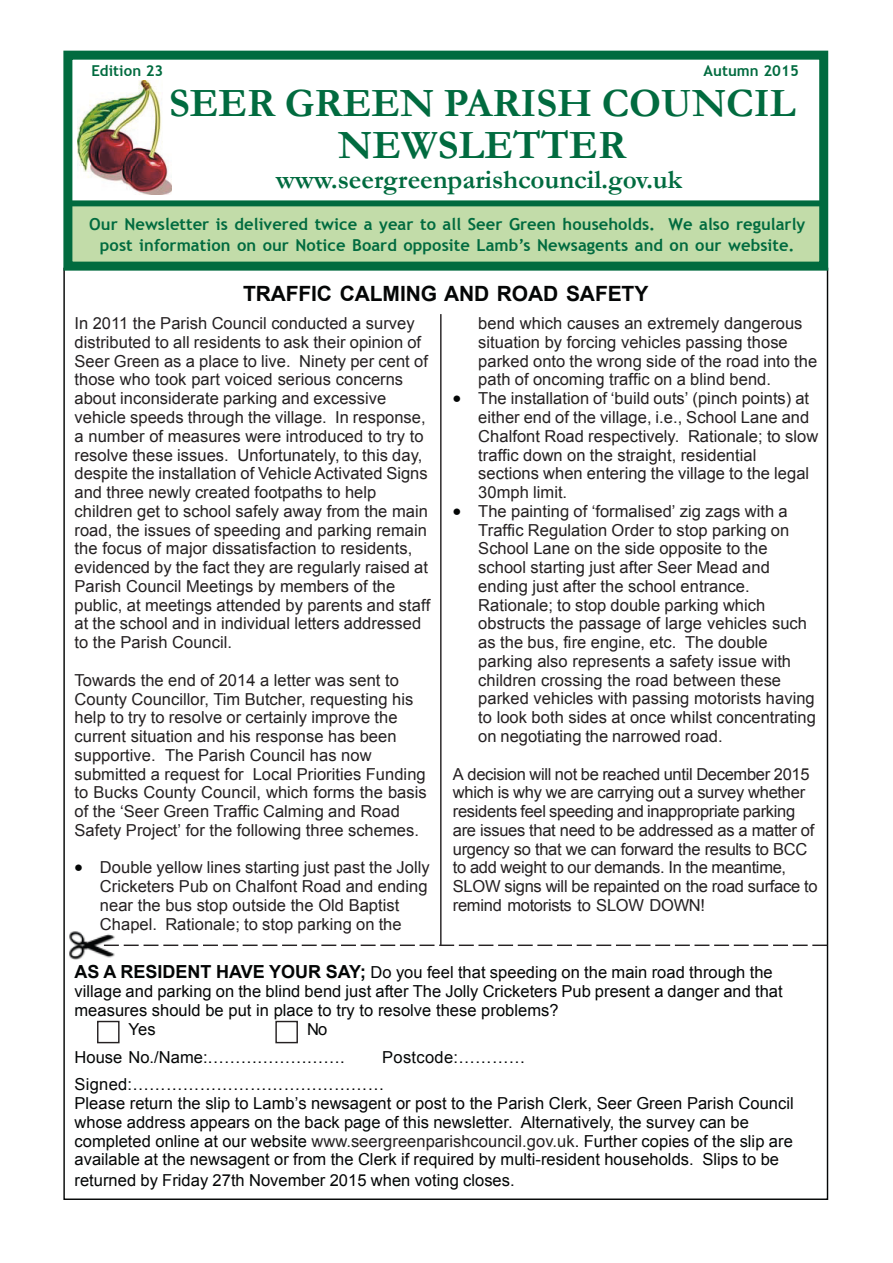
<style>
.page{position:relative;width:893px;height:1263px;background:#fff}
.page>*{position:absolute;margin:0;border:0;box-sizing:border-box;transform-origin:0 0}
.t1{font:700 40.5px/42px "Garamond";color:#016b3f;text-align:center}
.t2{font:700 27px "Garamond";letter-spacing:-.005em;color:#016b3f}
.t3{font:700 21px "Arial";letter-spacing:-.005em;color:#040606}
.t4{font:16.5px/18.8px "Arial";color:#252122}
.t5{font:16.5px/18.8px "Arial";color:#040606}
.t6{font:16.5px/18.8px "Arial";letter-spacing:-.02em;color:#252122}
.t7{font:700 16.5px/20.9px "Trebuchet MS";letter-spacing:.005em;color:#016b3f;text-align:center}
.t8{font:16.5px/27.8px "Arial";letter-spacing:.02em;color:#040606}
.t9{font:700 15px "Trebuchet MS";letter-spacing:.005em;color:#016b3f}
.s1{color:#040606}
.s2{font-weight:700;font-size:18px}
.s3{color:#252122}
</style>
<div class="page">
<img style="left:77px;top:80px;width:95px;height:114px">
<div style="left:71px;top:201px;width:749px;height:67px;background:#c2dca9"></div>
<div style="left:63px;top:51px;width:764px;height:219px;border:9px solid #016b3f"></div>
<div style="left:68px;top:200px;width:752px;height:6px;background:#016b3f"></div>
<hr style="left:440px;top:314px;width:1px;height:630px;background:#252122">
<div style="left:97px;top:1020px;width:22px;height:23px;border:1px solid #252122"></div>
<img style="left:69px;top:931px;width:47px;height:27px">
<svg style="left:104px;top:944px;width:723px;height:1px"></svg>
<div style="left:275px;top:1020px;width:23px;height:23px;border:1px solid #252122"></div>
<p class="t9" style="left:91px;top:61px;width:73px">Edition 23</p>
<p class="t9" style="left:703px;top:61px;width:97px">Autumn 2015</p>
<h1 class="t1" style="left:169px;top:82px;width:627px">SEER GREEN PARISH COUNCIL<br>NEWSLETTER</h1>
<h2 class="t2" style="left:276px;top:161px;width:407px">www.seergreenparishcouncil.gov.uk</h2>
<p class="t7" style="left:89px;top:213px;width:717px">Our Newsletter is delivered twice a year to all Seer Green households. We also regularly post information on our Notice Board opposite Lamb’s Newsagents and on our website.</p>
<p class="t3" style="left:243px;top:280px;width:406px">TRAFFIC CALMING AND ROAD SAFETY</p>
<p class="t4" style="left:74px;top:314px;width:357px">In 2011 the Parish Council conducted a survey distributed to all residents to ask their opinion of Seer Green as a place to live. Ninety per cent of those who took part voiced serious concerns about inconsiderate parking and excessive vehicle speeds through the village. In response, a number of measures were introduced to try to resolve these issues. Unfortunately, to this day, despite the installation of Vehicle Activated Signs and three newly created footpaths to help children get to school safely away from the main road, the issues of speeding and parking remain the focus of major dissatisfaction to residents, evidenced by the fact they are regularly raised at Parish Council Meetings by members of the public, at meetings attended by parents and staff at the school and in individual letters addressed to the Parish Council.</p>
<p class="t4" style="left:74px;top:670px;width:353px">Towards the end of 2014 a letter was sent to County Councillor, Tim Butcher, requesting his help to try to resolve or certainly improve the current situation and his response has been supportive. The Parish Council has now submitted a request for Local Priorities Funding to Bucks County Council, which forms the basis of the ‘Seer Green Traffic Calming and Road Safety Project’ for the following three schemes.</p>
<p class="t4" style="left:100px;top:858px;width:331px;text-indent:-25px"><span class="s1">•</span> Double yellow lines starting just past the Jolly Cricketers Pub on Chalfont Road and ending near the bus stop outside the Old Baptist Chapel. Rationale; to stop parking on the</p>
<p class="t4" style="left:478px;top:314px;width:340px">bend which causes an extremely dangerous situation by forcing vehicles passing those parked onto the wrong side of the road into the path of oncoming traffic on a blind bend.</p>
<p class="t4" style="left:478px;top:389px;width:341px;text-indent:-25px"><span class="s1">•</span> The installation of ‘build outs’ (pinch points) at either end of the village, i.e., School Lane and Chalfont Road respectively. Rationale; to slow traffic down on the straight, residential sections when entering the village to the legal 30mph limit.</p>
<p class="t4" style="left:478px;top:501px;width:339px;text-indent:-25px"><span class="s1">•</span> The painting of ‘formalised’ zig zags with a Traffic Regulation Order to stop parking on School Lane on the side opposite to the school starting just after Seer Mead and ending just after the school entrance.<br>Rationale; to stop double parking which obstructs the passage of large vehicles such as the bus, fire engine, etc. The double parking also represents a safety issue with children crossing the road between these parked vehicles with passing motorists having to look both sides at once whilst concentrating on negotiating the narrowed road.</p>
<p class="t6" style="left:452px;top:764px;width:366px">A decision will not be reached until December 2015 which is why we are carrying out a survey whether residents feel speeding and inappropriate parking are issues that need to be addressed as a matter of urgency so that we can forward the results to BCC to add weight to our demands. In the meantime, SLOW signs will be repainted on the road surface to remind motorists to SLOW DOWN!</p>
<p class="t5" style="left:74px;top:963px;width:699px"><span class="s2">AS A RESIDENT HAVE YOUR SAY;</span> Do you feel that speeding on the main road through the</p>
<p class="t5" style="left:74px;top:981px;width:709px">village and parking on the blind bend just after The Jolly Cricketers Pub present a danger and that</p>
<p class="t5" style="left:74px;top:1000px;width:485px">measures should be put in place to try to resolve these problems?</p>
<p class="t5" style="left:128px;top:1019px;width:28px">Yes</p>
<p class="t5" style="left:74px;top:1015px;width:271px;line-height:27.8px;text-indent:232px">No<br>House No./Name:…………………….</p>
<p class="t8" style="left:74px;top:1042px;width:452px;text-indent:307px">Postcode:…………<br>Signed:………………………………………</p>
<p class="t5" style="left:74px;top:1093px;width:720px">Please return the slip to Lamb’s newsagent or post to the Parish Clerk, Seer Green Parish Council whose address appears on the back page of this newsletter. Alternatively, the survey can be completed online at our website <span class="s3">www.seergreenparishcouncil.gov.uk</span>. Further copies of the slip are available at the newsagent or from the Clerk if required by multi-resident households. Slips to be</p>
<p class="t5" style="left:74px;top:1170px;width:441px">returned by Friday 27th November 2015 when voting closes.</p>
</div>
